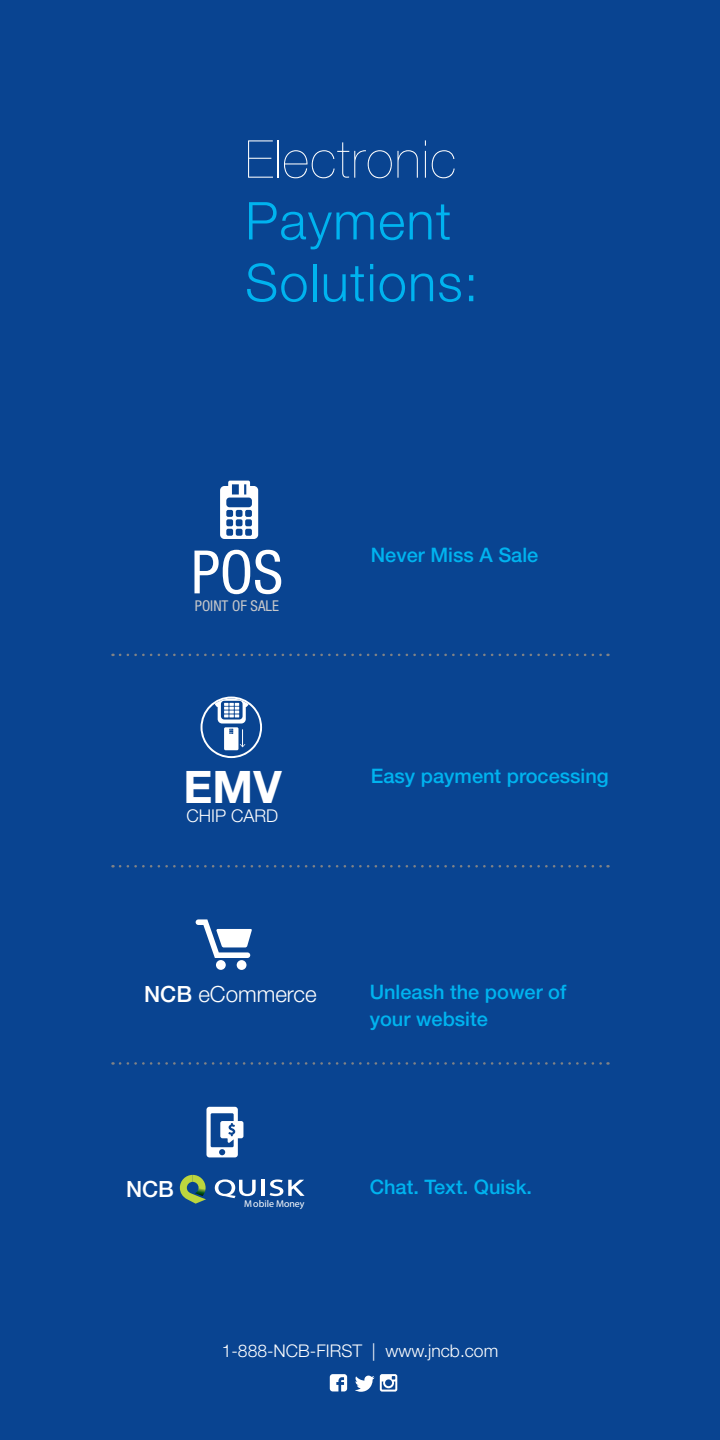
<style>
.page{position:relative;width:720px;height:1440px;background:#094491}
.page>*{position:absolute;margin:0;border:0;box-sizing:border-box;transform-origin:0 0}
.t1{font:condensed 60px "Helvetica Neue LT";color:#fff}
.t2{font:300 52.25px/61.8px "Helvetica Neue LT";letter-spacing:.025em;color:#00b3ef}
.t3{font:200 52.25px "Helvetica Neue LT";letter-spacing:.025em;color:#fff}
.t4{font:700 45px "Helvetica Neue LT";color:#fff}
.t5{font:300 22.25px "Helvetica Neue LT";color:#fff}
.t6{font:500 22.25px "Helvetica Neue LT";color:#fff}
.t7{font:500 20px/26.5px "Helvetica Neue LT";color:#00b3ef}
.t8{font:300 17.5px "Helvetica Neue LT";color:#fff}
.t9{font:condensed 15px "Helvetica Neue LT";color:#c7c8ca}
.t10{font:10px "Myriad Pro";color:#fff}
.s1{font-weight:500}
</style>
<div class="page">
<svg style="left:180px;top:1175px;width:26px;height:29px"></svg>
<svg style="left:215px;top:1179px;width:41px;height:19px"></svg>
<hr style="left:261px;top:1180px;width:4px;height:16px;background:#fff">
<svg style="left:270px;top:1179px;width:35px;height:17px"></svg>
<div style="left:216px;top:960px;width:10px;height:10px;background:#fff;border-radius:50%"></div>
<div style="left:237px;top:960px;width:9px;height:10px;background:#fff;border-radius:50%"></div>
<svg style="left:196px;top:919px;width:56px;height:39px"></svg>
<svg style="left:220px;top:481px;width:38px;height:58px"></svg>
<svg style="left:201px;top:697px;width:61px;height:61px"></svg>
<svg style="left:206px;top:1107px;width:37px;height:50px"></svg>
<svg style="left:120px;top:654px;width:489px;height:2px"></svg>
<svg style="left:120px;top:865px;width:489px;height:3px"></svg>
<svg style="left:120px;top:1062px;width:489px;height:3px"></svg>
<svg style="left:355px;top:1374px;width:42px;height:18px"></svg>
<svg style="left:330px;top:1374px;width:17px;height:17px"></svg>
<h2 class="t3" style="left:245px;top:129px;width:212px">Electronic</h2>
<h2 class="t2" style="left:245px;top:189px;width:235px">Payment<br>Solutions:</h2>
<h1 class="t1" style="left:191px;top:537px;width:94px">POS</h1>
<p class="t9" style="left:195px;top:597px;width:86px">POINT OF SALE</p>
<h3 class="t4" style="left:184px;top:759px;width:100px">EMV</h3>
<p class="t8" style="left:186px;top:805px;width:93px">CHIP CARD</p>
<p class="t7" style="left:371px;top:541px;width:169px">Never Miss A Sale</p>
<p class="t7" style="left:371px;top:762px;width:239px">Easy payment processing</p>
<p class="t5" style="left:144px;top:980px;width:174px"><span class="s1">NCB</span> eCommerce</p>
<p class="t7" style="left:370px;top:979px;width:198px">Unleash the power of your website</p>
<p class="t6" style="left:126px;top:1176px;width:50px">NCB</p>
<p class="t7" style="left:370px;top:1173px;width:164px">Chat. Text. Quisk.</p>
<p class="t10" style="left:244px;top:1198px;width:62px">Mobile Money</p>
<p class="t8" style="left:222px;top:1340px;width:278px">1-888-NCB-FIRST | www.jncb.com</p>
</div>
